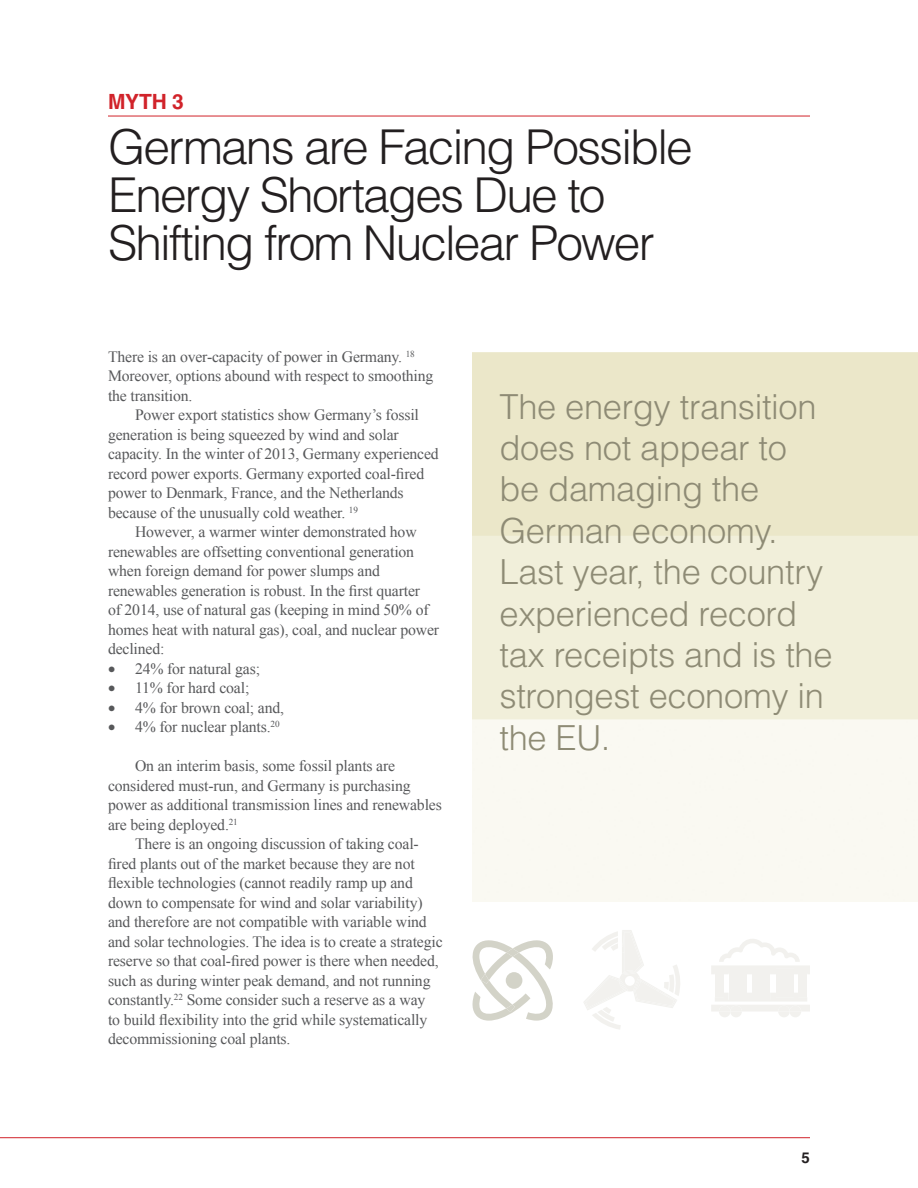
<style>
.page{position:relative;width:918px;height:1188px;background:#fff}
.page>*{position:absolute;margin:0;border:0;box-sizing:border-box;transform-origin:0 0}
.t1{font:300 48px/48px "Helvetica";letter-spacing:-.04em;color:#231f20}
.t2{font:300 34.5px/41.4px "Helvetica";letter-spacing:-.01em;color:#8e8b75}
.t3{font:700 21px "Helvetica";color:#d1232a}
.t4{font:15.75px/19.5px "Times New Roman";letter-spacing:-.01em;color:#57585a}
.Footnote_text{font:700 15px "Helvetica";color:#231f20}
</style>
<div class="page">
<hr style="left:108px;top:116px;width:702px;height:1px;background:#d1232a">
<svg style="left:472px;top:940px;width:81px;height:81px"></svg>
<div style="left:506px;top:972px;width:16px;height:17px;background:#d3d3c8;border-radius:50%"></div>
<svg style="left:584px;top:930px;width:96px;height:99px"></svg>
<div style="left:715px;top:974px;width:9px;height:19px;background:#f2f1ee"></div>
<div style="left:729px;top:974px;width:18px;height:19px;background:#f2f1ee"></div>
<div style="left:752px;top:974px;width:18px;height:19px;background:#f2f1ee"></div>
<div style="left:776px;top:974px;width:18px;height:19px;background:#f2f1ee"></div>
<div style="left:798px;top:974px;width:9px;height:19px;background:#f2f1ee"></div>
<svg style="left:711px;top:939px;width:99px;height:35px"></svg>
<svg style="left:711px;top:993px;width:99px;height:24px"></svg>
<hr style="left:0;top:1137px;width:810px;height:1px;background:#d1232a">
<p class="t3" style="left:108px;top:89px;width:77px">MYTH 3</p>
<p class="t1" style="left:108px;top:121px;width:586px">Germans are Facing Possible<br>Energy Shortages Due to<br>Shifting from Nuclear Power</p>
<p class="t4" style="left:108px;top:347px;width:327px">There is an over-capacity of power in Germany. <sup>18<br></sup>Moreover, options abound with respect to smoothing the transition.</p>
<p class="t4" style="left:108px;top:405px;width:332px;text-indent:27px">Power export statistics show Germany’s fossil generation is being squeezed by wind and solar capacity. In the winter of 2013, Germany experienced record power exports. Germany exported coal-fired power to Denmark, France, and the Netherlands because of the unusually cold weather. <sup>19</sup></p>
<p class="t4" style="left:108px;top:522px;width:333px;text-indent:27px">However, a warmer winter demonstrated how renewables are offsetting conventional generation when foreign demand for power slumps and renewables generation is robust. In the first quarter<br>of 2014, use of natural gas (keeping in mind 50% of homes heat with natural gas), coal, and nuclear power declined:</p>
<p class="t4" style="left:108px;top:659px;width:154px">• 24% for natural gas;</p>
<p class="t4" style="left:108px;top:678px;width:143px">• 11% for hard coal;</p>
<p class="t4" style="left:108px;top:698px;width:178px">• 4% for brown coal; and,</p>
<p class="t4" style="left:108px;top:717px;width:173px">• 4% for nuclear plants.<sup>20</sup></p>
<p class="t4" style="left:108px;top:756px;width:335px;text-indent:27px">On an interim basis, some fossil plants are considered must-run, and Germany is purchasing power as additional transmission lines and renewables are being deployed.<sup>21</sup></p>
<p class="t4" style="left:108px;top:834px;width:336px;text-indent:27px">There is an ongoing discussion of taking coal&shy;fired plants out of the market because they are not flexible technologies (cannot readily ramp up and down to compensate for wind and solar variability) and therefore are not compatible with variable wind and solar technologies. The idea is to create a strategic reserve so that coal-fired power is there when needed, such as during winter peak demand, and not running constantly.<sup>22</sup> Some consider such a reserve as a way<br>to build flexibility into the grid while systematically decommissioning coal plants.</p>
<p class="t2" style="left:500px;top:385px;width:335px">The energy transition does not appear to be damaging the<br>German economy.<br>Last year, the country experienced record tax receipts and is the strongest economy in the EU.</p>
<p class="Footnote_text" style="left:802px;top:1149px;width:10px">5</p>
</div>
